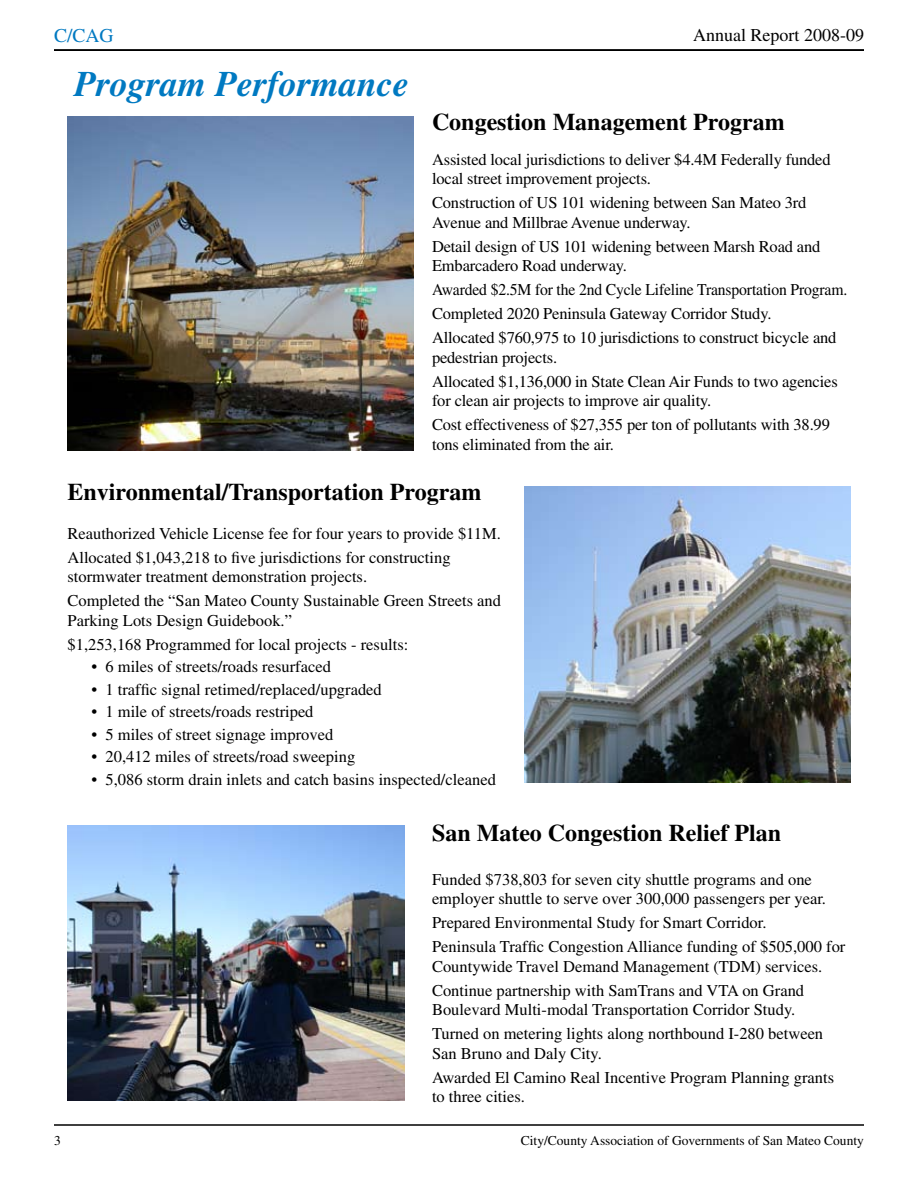
<style>
.page{position:relative;width:918px;height:1188px;background:#fff}
.page>*{position:absolute;margin:0;border:0;box-sizing:border-box;transform-origin:0 0}
.t1{font:italic 700 36px "Times";color:#0079c1}
.t2{font:700 24px "Times";color:#000}
.t3{font:19.5px "Times";color:#0079c1}
.t4{font:18px "Times";color:#000}
.t5{font:16.5px/24px "Times";color:#000}
.t6{font:16.5px/24px "Times";color:#000;scale:.95 1}
.t7{font:13.5px "Times";color:#000}
</style>
<div class="page">
<img style="left:68px;top:117px;width:345px;height:334px">
<img style="left:525px;top:486px;width:325px;height:297px">
<hr style="left:54px;top:1124px;width:810px;height:2px;background:#000">
<img style="left:68px;top:825px;width:337px;height:276px">
<hr style="left:54px;top:49px;width:810px;height:2px;background:#000">
<p class="t3" style="left:54px;top:25px;width:61px">C/CAG</p>
<h1 class="t1" style="left:74px;top:62px;width:336px">Program Performance</h1>
<p class="t4" style="left:693px;top:25px;width:172px">Annual Report 2008-09</p>
<h2 class="t2" style="left:432px;top:107px;width:354px">Congestion Management Program</h2>
<p class="t5" style="left:432px;top:149px;width:400px;line-height:19.5px">Assisted local jurisdictions to deliver $4.4M Federally funded local street improvement projects.</p>
<p class="t5" style="left:432px;top:193px;width:376px;line-height:19.5px">Construction of US 101 widening between San Mateo 3rd<br>Avenue and Millbrae Avenue underway.</p>
<p class="t5" style="left:432px;top:236px;width:390px;line-height:19.5px">Detail design of US 101 widening between Marsh Road and<br>Embarcadero Road underway.</p>
<p class="t6" style="left:432px;top:278px;width:439px">Awarded $2.5M for the 2nd Cycle Lifeline Transportation Program.<br>Completed 2020 Peninsula Gateway Corridor Study.<br>Allocated $760,975 to 10 jurisdictions to construct bicycle and</p>
<p class="t5" style="left:432px;top:345px;width:407px">pedestrian projects.<br>Allocated $1,136,000 in State Clean Air Funds to two agencies</p>
<p class="t5" style="left:432px;top:389px;width:399px">for clean air projects to improve air quality.<br>Cost effectiveness of $27,355 per ton of pollutants with 38.99</p>
<p class="t5" style="left:432px;top:432px;width:183px">tons eliminated from the air.</p>
<h2 class="t2" style="left:68px;top:477px;width:416px">Environmental/Transportation Program</h2>
<p class="t5" style="left:68px;top:521px;width:435px">Reauthorized Vehicle License fee for four years to provide $11M.<br>Allocated $1,043,218 to five jurisdictions for constructing</p>
<p class="t5" style="left:68px;top:565px;width:435px">stormwater treatment demonstration projects.<br>Completed the “San Mateo County Sustainable Green Streets and</p>
<p class="t5" style="left:68px;top:608px;width:342px">Parking Lots Design Guidebook.”<br>$1,253,168 Programmed for local projects - results:</p>
<p class="t5" style="left:92px;top:655px;width:241px">• 6 miles of streets/roads resurfaced</p>
<p class="t5" style="left:92px;top:677px;width:292px">• 1 traffic signal retimed/replaced/upgraded</p>
<p class="t5" style="left:92px;top:700px;width:224px">• 1 mile of streets/roads restriped</p>
<p class="t5" style="left:92px;top:722px;width:243px">• 5 miles of street signage improved</p>
<p class="t5" style="left:92px;top:745px;width:265px">• 20,412 miles of streets/road sweeping</p>
<p class="t5" style="left:92px;top:767px;width:406px">• 5,086 storm drain inlets and catch basins inspected/cleaned</p>
<h2 class="t2" style="left:432px;top:819px;width:351px">San Mateo Congestion Relief Plan</h2>
<p class="t5" style="left:432px;top:869px;width:396px;line-height:19.5px">Funded $738,803 for seven city shuttle programs and one employer shuttle to serve over 300,000 passengers per year.</p>
<p class="t5" style="left:432px;top:910px;width:415px">Prepared Environmental Study for Smart Corridor.<br>Peninsula Traffic Congestion Alliance funding of $505,000 for</p>
<p class="t5" style="left:432px;top:954px;width:392px">Countywide Travel Demand Management (TDM) services.<br>Continue partnership with SamTrans and VTA on Grand</p>
<p class="t5" style="left:432px;top:998px;width:393px">Boulevard Multi-modal Transportation Corridor Study.<br>Turned on metering lights along northbound I-280 between</p>
<p class="t5" style="left:432px;top:1041px;width:404px">San Bruno and Daly City.<br>Awarded El Camino Real Incentive Program Planning grants</p>
<p class="t5" style="left:432px;top:1085px;width:95px">to three cities.</p>
<p class="t7" style="left:54px;top:1132px;width:8px">3</p>
<p class="t7" style="left:521px;top:1132px;width:345px">City/County Association of Governments of San Mateo County</p>
</div>
